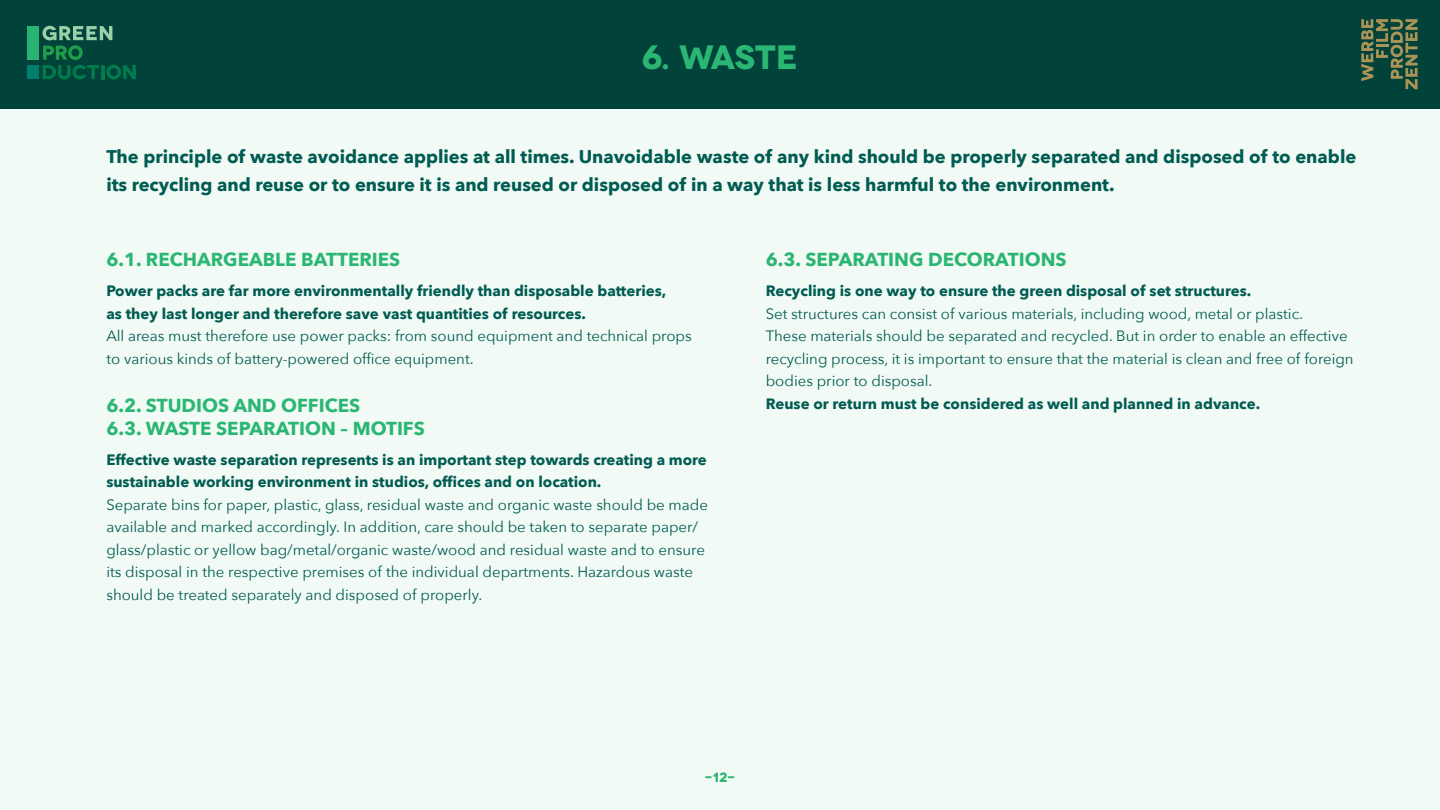
<style>
.page{position:relative;width:1440px;height:810px;background:#fff}
.page>*{position:absolute;margin:0;border:0;box-sizing:border-box;transform-origin:0 0}
.t1{font:700 33.75px "Novecentowide";letter-spacing:-.01em;color:#2bb673}
.t2{font:700 18.75px "Avenir Next";color:#2bb673}
.t3{font:700 18.75px "Avenir Next";color:#2bb573}
.t4{font:700 18.3px "Avenir Next";color:#005c52}
.t5{font:15px/22.5px "Avenir Next";color:#005c52}
.t6{font:700 15px/22.5px "Avenir Next";color:#005c52}
.t7{font:700 13.5px "Novecentowide";color:#2bb573}
</style>
<div class="page">
<div style="left:0;top:103px;width:1439px;height:707px;background:#f2faf5"></div>
<div style="left:0;top:0;width:1439px;height:108px;background:#01423b"></div>
<svg style="left:42px;top:26px;width:94px;height:53px"></svg>
<div style="left:27px;top:26px;width:11px;height:33px;background:#29b473"></div>
<div style="left:27px;top:65px;width:11px;height:14px;background:#007d71"></div>
<svg style="left:1361px;top:19px;width:56px;height:70px"></svg>
<p class="t1" style="left:641px;top:36px;width:158px">6. WASTE</p>
<p class="t4" style="left:106px;top:141px;width:1251px">The principle of waste avoidance applies at all times. Unavoidable waste of any kind should be properly separated and disposed of to enable</p>
<p class="t4" style="left:106px;top:169px;width:1009px">its recycling and reuse or to ensure it is and reused or disposed of in a way that is less harmful to the environment.</p>
<p class="t2" style="left:106px;top:244px;width:295px">6.1. RECHARGEABLE BATTERIES</p>
<p class="t6" style="left:106px;top:280px;width:561px">Power packs are far more environmentally friendly than disposable batteries,</p>
<p class="t6" style="left:106px;top:302px;width:481px">as they last longer and therefore save vast quantities of resources.</p>
<p class="t5" style="left:106px;top:324px;width:587px">All areas must therefore use power packs: from sound equipment and technical props</p>
<p class="t5" style="left:106px;top:347px;width:369px">to various kinds of battery-powered office equipment.</p>
<p class="t2" style="left:106px;top:389px;width:255px">6.2. STUDIOS AND OFFICES</p>
<p class="t2" style="left:106px;top:412px;width:320px">6.3. WASTE SEPARATION – MOTIFS</p>
<p class="t6" style="left:106px;top:448px;width:602px">Effective waste separation represents is an important step towards creating a more sustainable working environment in studios, offices and on location.</p>
<p class="t5" style="left:106px;top:492px;width:603px">Separate bins for paper, plastic, glass, residual waste and organic waste should be made available and marked accordingly. In addition, care should be taken to separate paper/ glass/plastic or yellow bag/metal/organic waste/wood and residual waste and to ensure its disposal in the respective premises of the individual departments. Hazardous waste should be treated separately and disposed of properly.</p>
<p class="t3" style="left:765px;top:244px;width:302px">6.3. SEPARATING DECORATIONS</p>
<p class="t6" style="left:765px;top:280px;width:487px">Recycling is one way to ensure the green disposal of set structures.</p>
<p class="t5" style="left:765px;top:302px;width:539px">Set structures can consist of various materials, including wood, metal or plastic.</p>
<p class="t5" style="left:765px;top:324px;width:589px">These materials should be separated and recycled. But in order to enable an effective recycling process, it is important to ensure that the material is clean and free of foreign bodies prior to disposal.</p>
<p class="t6" style="left:765px;top:392px;width:496px">Reuse or return must be considered as well and planned in advance.</p>
<p class="t7" style="left:704px;top:769px;width:33px">-12-</p>
</div>
